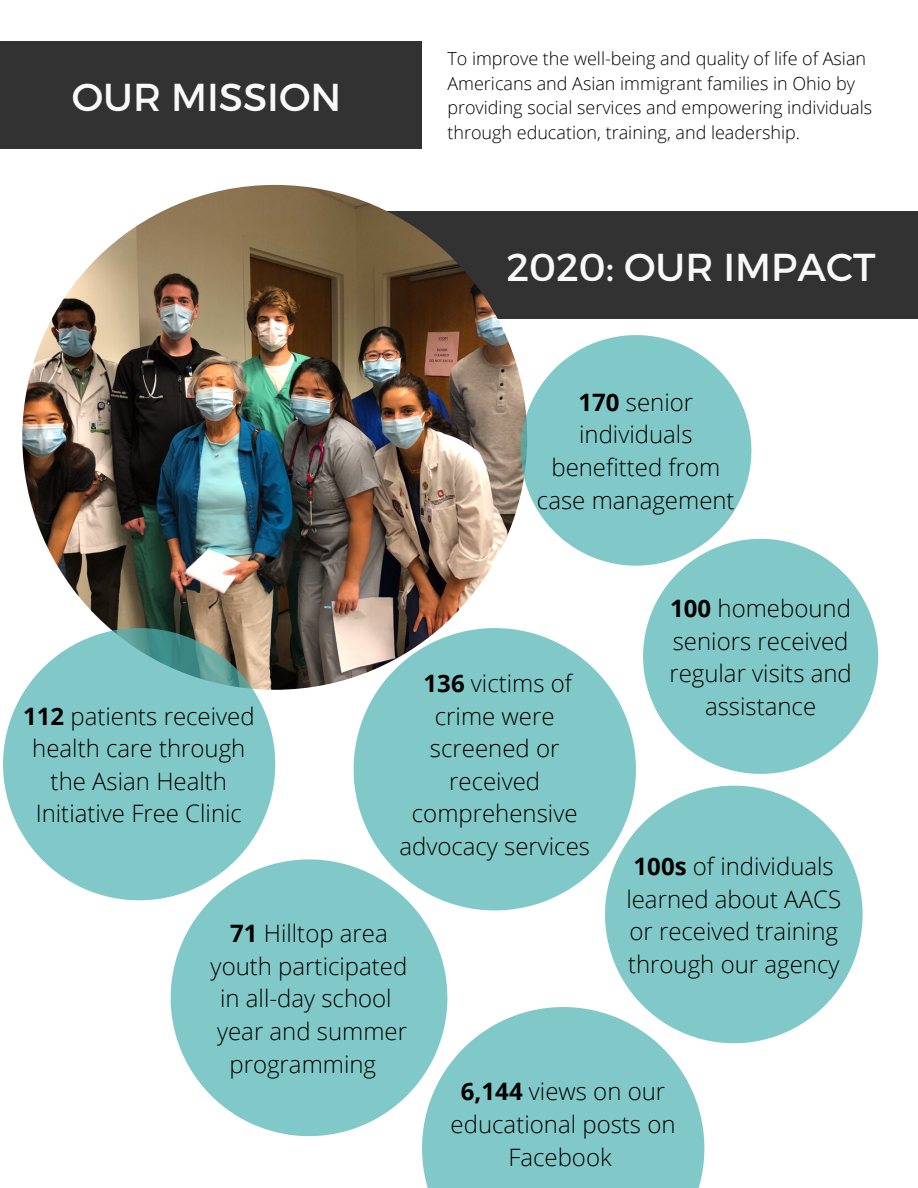
<style>
.page{position:relative;width:918px;height:1188px;background:#fff}
.page>*{position:absolute;margin:0;border:0;box-sizing:border-box;transform-origin:0 0}
.t1{font:38.85px "Montserrat";color:#f9f9f9}
.t2{font:300 24px/32.7px "Open Sans";color:#000;text-align:center}
.t3{font:300 18px/24.8px "Open Sans";color:#000}
.s1{font-weight:700}
</style>
<div class="page">
<div style="left:0;top:42px;width:422px;height:107px;background:#323232"></div>
<div style="left:242px;top:212px;width:676px;height:107px;background:#323232"></div>
<img style="left:22px;top:185px;width:505px;height:505px;border-radius:50%">
<svg style="left:3px;top:628px;width:272px;height:272px;fill:#81c9c9"></svg>
<svg style="left:605px;top:786px;width:258px;height:257px;fill:#81c9c9"></svg>
<svg style="left:354px;top:628px;width:282px;height:282px;background:#92cecd"></svg>
<svg style="left:171px;top:859px;width:276px;height:277px;background:#94d1d1"></svg>
<svg style="left:521px;top:335px;width:230px;height:231px;fill:#81c9c9"></svg>
<svg style="left:643px;top:539px;width:235px;height:235px;fill:#81c9c9"></svg>
<svg style="left:422px;top:1007px;width:282px;height:181px;background:#90cfcf"></svg>
<p class="t1" style="left:72px;top:72px;width:271px">OUR MISSION</p>
<p class="t3" style="left:447px;top:46px;width:426px">To improve the well-being and quality of life of Asian Americans and Asian immigrant families in Ohio by providing social services and empowering individuals through education, training, and leadership.</p>
<p class="t1" style="left:506px;top:241px;width:371px">2020: OUR IMPACT</p>
<p class="t2" style="left:537px;top:385px;width:199px"><span class="s1">170</span> senior individuals benefitted from case management</p>
<p class="t2" style="left:23px;top:699px;width:233px"><span class="s1">112</span> patients received health care through the Asian Health<br>Initiative Free Clinic</p>
<p class="t2" style="left:399px;top:666px;width:192px"><span class="s1">136</span> victims of crime were screened or received comprehensive advocacy services</p>
<p class="t2" style="left:211px;top:916px;width:198px"><span class="s1">71</span> Hilltop area youth participated in all-day school year and summer programming</p>
<p class="t2" style="left:669px;top:591px;width:184px"><span class="s1">100</span> homebound seniors received regular visits and assistance</p>
<p class="t2" style="left:626px;top:849px;width:216px"><span class="s1">100s</span> of individuals learned about AACS or received training through our agency</p>
<p class="t2" style="left:451px;top:1075px;width:226px"><span class="s1">6,144</span> views on our educational posts on<br>Facebook</p>
</div>
